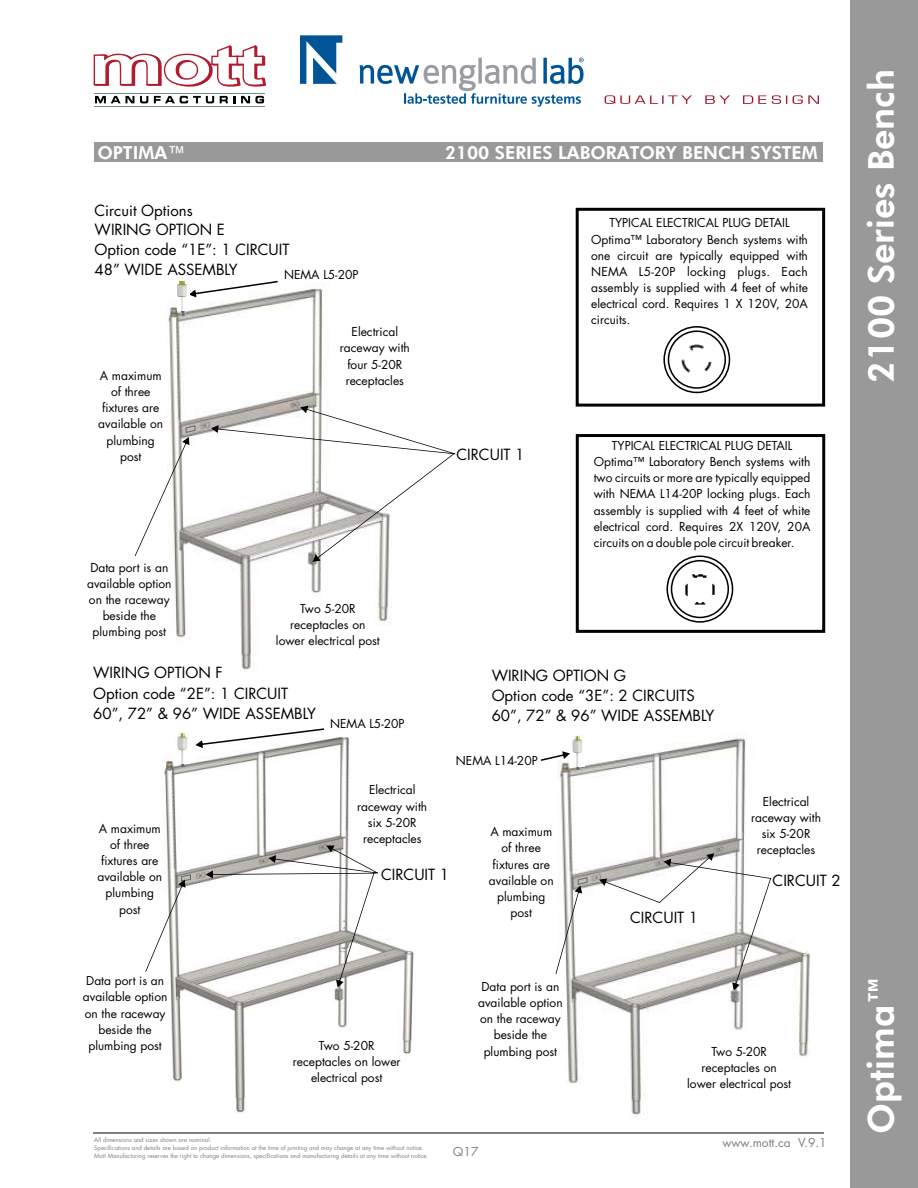
<style>
.page{position:relative;width:918px;height:1188px;background:#fff}
.page>*{position:absolute;margin:0;border:0;box-sizing:border-box;transform-origin:0 0}
.t1{font:800 36px "Futura BT";color:#fff}
.t2{font:800 35.7px "Futura BT";color:#fff}
.t3{font:800 18px "Futura BT";color:#fff}
.t4{font:15px/20.2px "Futura";color:#000}
.t5{font:12px/16.2px "Futura";color:#000;text-align:center}
.t6{font:12px "Futura";color:#808080}
.t7{font:6px/8.1px "Futura";color:#808080}
.s1{font-family:"Arial";font-weight:400}
.s2{font-size:35.7px}
</style>
<div class="page">
<div style="left:850px;top:0;width:68px;height:1188px;background:#999"></div>
<img style="left:162px;top:728px;width:252px;height:385px">
<img style="left:558px;top:735px;width:253px;height:380px">
<img style="left:168px;top:280px;width:224px;height:391px">
<svg style="left:211px;top:406px;width:244px;height:156px"></svg>
<svg style="left:206px;top:845px;width:172px;height:143px"></svg>
<svg style="left:599px;top:853px;width:172px;height:137px"></svg>
<svg style="left:145px;top:874px;width:46px;height:98px"></svg>
<svg style="left:556px;top:877px;width:32px;height:97px"></svg>
<svg style="left:135px;top:425px;width:61px;height:131px"></svg>
<div style="left:576px;top:208px;width:249px;height:199px;border:3px solid #000"></div>
<div style="left:576px;top:434px;width:249px;height:199px;border:3px solid #000"></div>
<img style="left:178px;top:309px;width:11px;height:6px">
<img style="left:178px;top:764px;width:11px;height:3px">
<img style="left:572px;top:767px;width:11px;height:2px">
<svg style="left:541px;top:751px;width:29px;height:10px"></svg>
<svg style="left:195px;top:728px;width:129px;height:20px"></svg>
<svg style="left:189px;top:281px;width:89px;height:16px"></svg>
<svg style="left:605px;top:95px;width:214px;height:9px"></svg>
<hr style="left:94px;top:106px;width:170px;height:1px;background:#738a8a">
<svg style="left:93px;top:45px;width:174px;height:59px"></svg>
<div style="left:94px;top:142px;width:729px;height:20px;background:#999"></div>
<hr style="left:93px;top:1133px;width:731px;height:1px;background:#808080">
<div style="left:572px;top:727px;width:12px;height:39px;background:#fff"></div>
<img style="left:571px;top:736px;width:13px;height:31px">
<img style="left:177px;top:764px;width:11px;height:2px">
<div style="left:177px;top:724px;width:12px;height:39px;background:#fff"></div>
<img style="left:176px;top:733px;width:13px;height:31px">
<img style="left:177px;top:309px;width:11px;height:4px">
<div style="left:177px;top:269px;width:12px;height:40px;background:#fff"></div>
<img style="left:178px;top:281px;width:9px;height:29px">
<img style="left:666px;top:555px;width:68px;height:67px">
<div style="left:667px;top:556px;width:66px;height:67px;border:2px solid #000;border-radius:50%"></div>
<div style="left:671px;top:560px;width:58px;height:58px;border:2px solid #000;border-radius:50%"></div>
<img style="left:683px;top:574px;width:33px;height:32px">
<img style="left:664px;top:326px;width:67px;height:68px">
<img style="left:681px;top:344px;width:32px;height:31px">
<div style="left:663px;top:326px;width:67px;height:67px;border:2px solid #000;border-radius:50%"></div>
<div style="left:668px;top:331px;width:58px;height:58px;border:2px solid #000;border-radius:50%"></div>
<img style="left:300px;top:35px;width:284px;height:72px">
<h3 class="t3" style="left:97px;top:144px;width:90px">OPTIMA<span class="s1">™</span></h3>
<h3 class="t3" style="left:445px;top:144px;width:374px">2100 SERIES LABORATORY BENCH SYSTEM</h3>
<p class="t4" style="left:95px;top:202px;width:100px">Circuit Options</p>
<p class="t4" style="left:95px;top:220px;width:196px">WIRING OPTION E<br>Option code “1E”: 1 CIRCUIT<br>48” WIDE ASSEMBLY</p>
<p class="t5" style="left:284px;top:267px;width:76px">NEMA L5-20P</p>
<p class="t5" style="left:98px;top:368px;width:66px">A maximum of three fixtures are available on plumbing post</p>
<p class="t5" style="left:87px;top:560px;width:86px">Data port is an available option on the raceway beside the plumbing post</p>
<p class="t5" style="left:340px;top:325px;width:72px">Electrical raceway with four 5-20R receptacles</p>
<p class="t5" style="left:276px;top:601px;width:105px">Two 5-20R receptacles on lower electrical post</p>
<p class="t4" style="left:457px;top:446px;width:69px">CIRCUIT 1</p>
<p class="t5" style="left:591px;top:216px;width:218px;text-align:left;text-indent:18px">TYPICAL ELECTRICAL PLUG DETAIL Optima™ Laboratory Bench systems with one circuit are typically equipped with NEMA L5-20P locking plugs. Each assembly is supplied with 4 feet of white electrical cord. Requires 1 X 120V, 20A circuits.</p>
<p class="t5" style="left:594px;top:438px;width:218px;text-align:left;text-indent:18px">TYPICAL ELECTRICAL PLUG DETAIL Optima™ Laboratory Bench systems with two circuits or more are typically equipped with NEMA L14-20P locking plugs. Each assembly is supplied with 4 feet of white electrical cord. Requires 2X 120V, 20A circuits on a double pole circuit breaker.</p>
<p class="t4" style="left:93px;top:664px;width:224px">WIRING OPTION F<br>Option code “2E”: 1 CIRCUIT<br>60”, 72” &amp; 96” WIDE ASSEMBLY</p>
<p class="t4" style="left:492px;top:666px;width:224px">WIRING OPTION G<br>Option code “3E”: 2 CIRCUITS<br>60”, 72” &amp; 96” WIDE ASSEMBLY</p>
<p class="t5" style="left:330px;top:717px;width:76px">NEMA L5-20P</p>
<p class="t5" style="left:456px;top:753px;width:83px">NEMA L14-20P</p>
<p class="t5" style="left:357px;top:783px;width:72px">Electrical raceway with six 5-20R receptacles</p>
<p class="t5" style="left:97px;top:821px;width:66px">A maximum of three fixtures are available on plumbing post</p>
<p class="t5" style="left:489px;top:825px;width:66px">A maximum of three fixtures are available on plumbing post</p>
<p class="t4" style="left:381px;top:866px;width:69px">CIRCUIT 1</p>
<p class="t4" style="left:630px;top:909px;width:69px">CIRCUIT 1</p>
<p class="t5" style="left:751px;top:794px;width:72px">Electrical raceway with six 5-20R receptacles</p>
<p class="t4" style="left:773px;top:872px;width:69px">CIRCUIT 2</p>
<p class="t5" style="left:83px;top:974px;width:86px">Data port is an available option on the raceway beside the plumbing post</p>
<p class="t5" style="left:478px;top:979px;width:86px">Data port is an available option on the raceway beside the plumbing post</p>
<p class="t5" style="left:293px;top:1038px;width:109px">Two 5-20R receptacles on lower electrical post</p>
<p class="t5" style="left:687px;top:1044px;width:105px">Two 5-20R receptacles on lower electrical post</p>
<p class="t7" style="left:94px;top:1136px;width:336px">All dimensions and sizes shown are nominal.<br>Specifications and details are based on product information at the time of printing and may change at any time without notice.<br>Mott Manufacturing reserves the right to change dimensions, specifications and manufacturing details at any time without notice.</p>
<p class="t6" style="left:453px;top:1146px;width:27px">Q17</p>
<p class="t6" style="left:722px;top:1137px;width:106px">www.mott.ca V.9.1</p>
<h2 class="t2" style="left:865px;top:383px;width:315px;rotate:-90deg">2100 Series Bench</h2>
<h1 class="t1" style="left:865px;top:1134px;width:160px;rotate:-90deg">Optima<span class="s2">™</span></h1>
</div>
